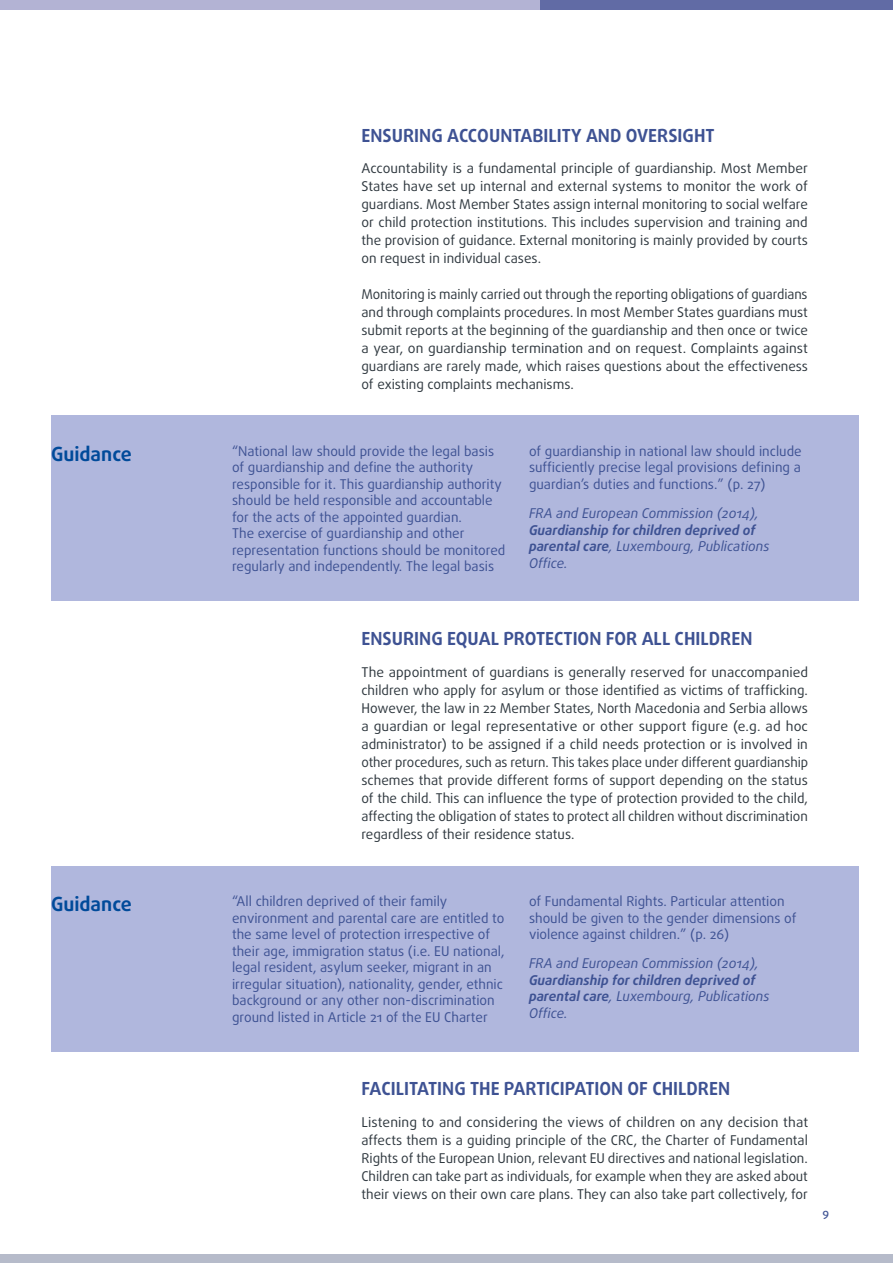
<style>
.page{position:relative;width:893px;height:1263px;background:#fff}
.page>*{position:absolute;margin:0;border:0;box-sizing:border-box;transform-origin:0 0}
.Case_study{font:700 19.5px "Daxline Pro";color:#004a9a}
.title_2_nn{font:700 18px "Daxline Pro";color:#3e5293}
.body_text{font:13.5px/18px "Daxline Pro";color:#2f383f;text-align:justify}
.Case_study_text{font:13.5px/16.5px "Daxline Pro";color:#3e5293}
.Case_study_text-2{font:italic 13.5px/16.5px "Daxline Pro";color:#3e5293}
.t1{font:500 11.25px "Daxline Pro";color:#3e5293}
.s1{font-weight:700}
</style>
<div class="page">
<div style="left:0;top:1254px;width:893px;height:9px;background:#b6bbca"></div>
<div style="left:0;top:0;width:540px;height:10px;background:#b3b3d4"></div>
<div style="left:540px;top:0;width:353px;height:10px;background:#616ba5"></div>
<div style="left:51px;top:416px;width:808px;height:185px;background:#b0b7dd"></div>
<div style="left:51px;top:866px;width:808px;height:185px;background:#b0b7dd"></div>
<p class="title_2_nn" style="left:362px;top:123px;width:355px">ENSURING ACCOUNTABILITY AND OVERSIGHT</p>
<p class="body_text" style="left:361px;top:159px;width:448px">Accountability is a fundamental principle of guardianship. Most Member States have set up internal and external systems to monitor the work of guardians. Most Member States assign internal monitoring to social welfare or child protection institutions. This includes supervision and training and the provision of guidance. External monitoring is mainly provided by courts on request in individual cases.</p>
<p class="body_text" style="left:361px;top:285px;width:448px">Monitoring is mainly carried out through the reporting obligations of guardians and through complaints procedures. In most Member States guardians must submit reports at the beginning of the guardianship and then once or twice a year, on guardianship termination and on request. Complaints against guardians are rarely made, which raises questions about the effectiveness of existing complaints mechanisms.</p>
<p class="Case_study" style="left:51px;top:441px;width:82px">Guidance</p>
<p class="Case_study_text" style="left:232px;top:443px;width:275px">“National law should provide the legal basis of guardianship and define the authority responsible for it. This guardianship authority should be held responsible and accountable for the acts of the appointed guardian.<br>The exercise of guardianship and other representation functions should be monitored regularly and independently. The legal basis</p>
<p class="Case_study_text" style="left:529px;top:443px;width:274px;text-align:justify">of guardianship in national law should include sufficiently precise legal provisions defining a guardian’s duties and functions.” (p. 27)</p>
<p class="Case_study_text-2" style="left:529px;top:505px;width:242px">FRA and European Commission (2014),<br><span class="s1">Guardianship for children deprived of parental care</span>, Luxembourg, Publications<br>Office.</p>
<p class="title_2_nn" style="left:362px;top:627px;width:392px">ENSURING EQUAL PROTECTION FOR ALL CHILDREN</p>
<p class="body_text" style="left:361px;top:663px;width:448px">The appointment of guardians is generally reserved for unaccompanied children who apply for asylum or those identified as victims of trafficking.<br>However, the law in 22 Member States, North Macedonia and Serbia allows a guardian or legal representative or other support figure (e.g. ad hoc administrator) to be assigned if a child needs protection or is involved in other procedures, such as return. This takes place under different guardianship schemes that provide different forms of support depending on the status of the child. This can influence the type of protection provided to the child, affecting the obligation of states to protect all children without discrimination regardless of their residence status.</p>
<p class="Case_study" style="left:51px;top:891px;width:82px">Guidance</p>
<p class="Case_study_text" style="left:232px;top:893px;width:274px">“All children deprived of their family environment and parental care are entitled to the same level of protection irrespective of their age, immigration status (i.e. EU national, legal resident, asylum seeker, migrant in an irregular situation), nationality, gender, ethnic background or any other non-discrimination ground listed in Article 21 of the EU Charter</p>
<p class="Case_study_text" style="left:529px;top:893px;width:269px">of Fundamental Rights. Particular attention should be given to the gender dimensions of violence against children.” (p. 26)</p>
<p class="Case_study_text-2" style="left:529px;top:955px;width:242px">FRA and European Commission (2014),<br><span class="s1">Guardianship for children deprived of parental care</span>, Luxembourg, Publications<br>Office.</p>
<p class="title_2_nn" style="left:362px;top:1077px;width:370px">FACILITATING THE PARTICIPATION OF CHILDREN</p>
<p class="body_text" style="left:361px;top:1113px;width:448px">Listening to and considering the views of children on any decision that affects them is a guiding principle of the CRC, the Charter of Fundamental Rights of the European Union, relevant EU directives and national legislation.<br>Children can take part as individuals, for example when they are asked about their views on their own care plans. They can also take part collectively, for</p>
<p class="t1" style="left:822px;top:1207px;width:8px">9</p>
</div>
